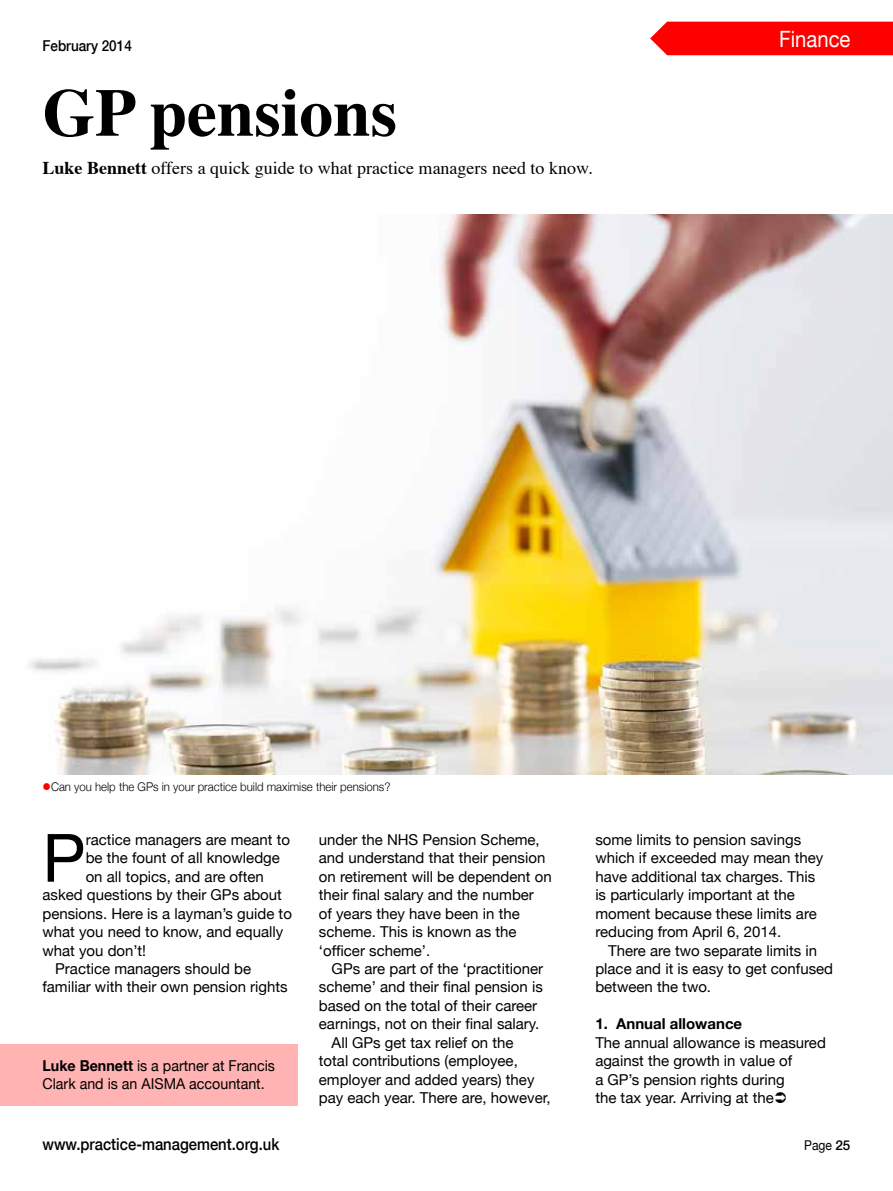
<style>
.page{position:relative;width:893px;height:1191px;background:#fff}
.page>*{position:absolute;margin:0;border:0;box-sizing:border-box;transform-origin:0 0}
.t1{font:700 67.5px "Times";color:#000}
.t2{font:66.75px "Helvetica Neue";color:#000}
.t3{font:22.5px "Helvetica Neue";color:#fff;scale:.9 1}
.t4{font:18px "Times";color:#000}
.t5{font:500 16.5px "Helvetica Neue";color:#000;scale:.9 1}
.t6{font:15px/18.5px "Helvetica Neue";color:#000}
.t7{font:15px/18px "Helvetica Neue";color:#000;scale:.95 1}
.t8{font:700 15px "Helvetica Neue";color:#000}
.t9{font:500 15px "Helvetica Neue";color:#000;scale:.9 1}
.t10{font:13.5px "Helvetica Neue";color:#000;scale:.9 1}
.t11{font:300 12px "Helvetica Neue";color:#000;scale:.95 1}
.s1{font-weight:700}
.s2{color:#f00}
.s3{font-weight:500}
</style>
<div class="page">
<div style="left:650px;top:21px;width:243px;height:34px;background:#f00"></div>
<img style="left:29px;top:215px;width:864px;height:559px">
<div style="left:0;top:1044px;width:298px;height:62px;background:#ffb3b3"></div>
<p class="t9" style="left:43px;top:33px;width:101px">February 2014</p>
<h1 class="t1" style="left:43px;top:48px;width:356px">GP pensions</h1>
<p class="t4" style="left:43px;top:151px;width:551px"><span class="s1">Luke Bennett</span> offers a quick guide to what practice managers need to know.</p>
<h3 class="t3" style="left:779px;top:23px;width:81px">Finance</h3>
<p class="t11" style="left:42px;top:777px;width:368px"><span class="s2">●</span>Can you help the GPs in your practice build maximise their pensions?</p>
<h2 class="t2" style="left:42px;top:809px;width:45px">P</h2>
<p class="t6" style="left:86px;top:831px;width:206px">ractice managers are meant to</p>
<p class="t6" style="left:86px;top:849px;width:196px">be the fount of all knowledge</p>
<p class="t6" style="left:86px;top:868px;width:180px">on all topics, and are often</p>
<p class="t6" style="left:42px;top:886px;width:241px">asked questions by their GPs about</p>
<p class="t6" style="left:42px;top:905px;width:251px">pensions. Here is a layman’s guide to</p>
<p class="t6" style="left:42px;top:923px;width:242px">what you need to know, and equally</p>
<p class="t6" style="left:42px;top:941px;width:105px">what you don’t!</p>
<p class="t6" style="left:55px;top:960px;width:197px">Practice managers should be</p>
<p class="t6" style="left:42px;top:978px;width:247px">familiar with their own pension rights</p>
<p class="t7" style="left:43px;top:1057px;width:246px"><span class="s1">Luke Bennett</span> is a partner at Francis<br>Clark and is an AISMA accountant.</p>
<p class="t6" style="left:319px;top:831px;width:234px">under the NHS Pension Scheme, and understand that their pension on retirement will be dependent on their final salary and the number<br>of years they have been in the scheme. This is known as the ‘officer scheme’.</p>
<p class="t6" style="left:332px;top:960px;width:213px">GPs are part of the ‘practitioner</p>
<p class="t6" style="left:319px;top:978px;width:225px">scheme’ and their final pension is</p>
<p class="t6" style="left:319px;top:997px;width:220px">based on the total of their career</p>
<p class="t6" style="left:319px;top:1015px;width:222px">earnings, not on their final salary.</p>
<p class="t6" style="left:332px;top:1034px;width:183px">All GPs get tax relief on the</p>
<p class="t6" style="left:319px;top:1052px;width:200px">total contributions (employee,</p>
<p class="t6" style="left:319px;top:1071px;width:217px">employer and added years) they</p>
<p class="t6" style="left:319px;top:1089px;width:233px">pay each year. There are, however,</p>
<p class="t6" style="left:595px;top:831px;width:230px">some limits to pension savings which if exceeded may mean they have additional tax charges. This is particularly important at the moment because these limits are reducing from April 6, 2014.</p>
<p class="t6" style="left:595px;top:941px;width:239px;text-indent:13px">There are two separate limits in place and it is easy to get confused between the two.</p>
<p class="t8" style="left:595px;top:1012px;width:148px">1. Annual allowance</p>
<p class="t6" style="left:595px;top:1034px;width:232px">The annual allowance is measured against the growth in value of<br>a GP’s pension rights during<br>the tax year. Arriving at the</p>
<p class="t5" style="left:43px;top:1130px;width:265px">www.practice-management.org.uk</p>
<p class="t10" style="left:804px;top:1135px;width:53px">Page <span class="s3">25</span></p>
</div>
